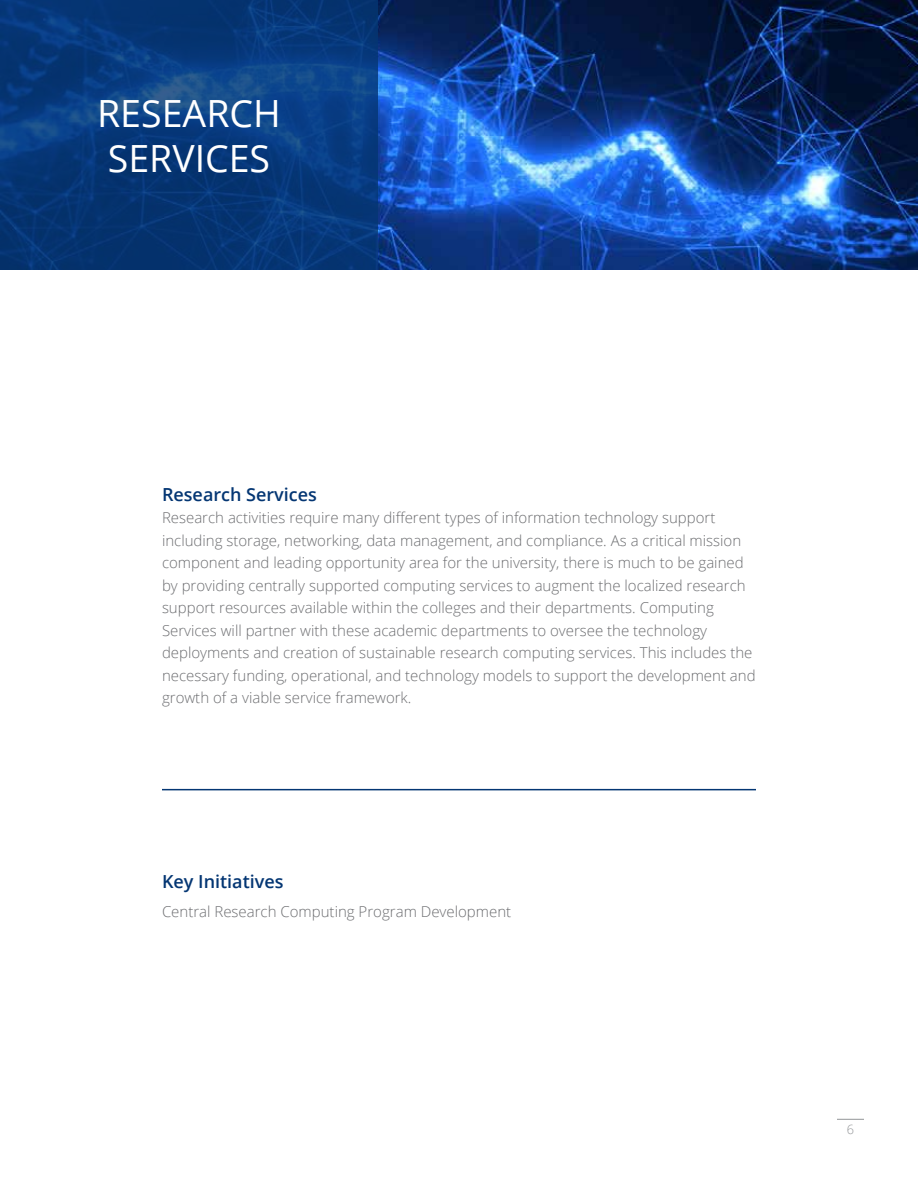
<style>
.page{position:relative;width:918px;height:1188px;background:#fff}
.page>*{position:absolute;margin:0;border:0;box-sizing:border-box;transform-origin:0 0}
.t1{font:37.5px/45px "Open Sans";color:#fff}
.t2{font:600 18px "Open Sans";color:#043673}
.t3{font:300 15px/22.5px "Open Sans";color:#6d6e71}
.t4{font:300 12.75px "Open Sans";color:#939598}
</style>
<div class="page">
<img style="left:378px;top:0;width:540px;height:270px">
<svg style="left:0;top:0;width:378px;height:270px;background:#07397a"></svg>
<hr style="left:162px;top:789px;width:594px;height:1px;background:#043673">
<svg style="left:837px;top:1119px;width:27px;height:1px"></svg>
<h1 class="t1" style="left:97px;top:90px;width:185px">RESEARCH<br>SERVICES</h1>
<p class="t2" style="left:162px;top:482px;width:156px">Research Services</p>
<p class="t3" style="left:162px;top:506px;width:595px">Research activities require many different types of information technology support including storage, networking, data management, and compliance. As a critical mission component and leading opportunity area for the university, there is much to be gained by providing centrally supported computing services to augment the localized research support resources available within the colleges and their departments. Computing Services will partner with these academic departments to oversee the technology deployments and creation of sustainable research computing services. This includes the necessary funding, operational, and technology models to support the development and growth of a viable service framework.</p>
<p class="t2" style="left:162px;top:869px;width:123px">Key Initiatives</p>
<p class="t3" style="left:162px;top:900px;width:351px">Central Research Computing Program Development</p>
<p class="t4" style="left:847px;top:1121px;width:9px">6</p>
</div>
